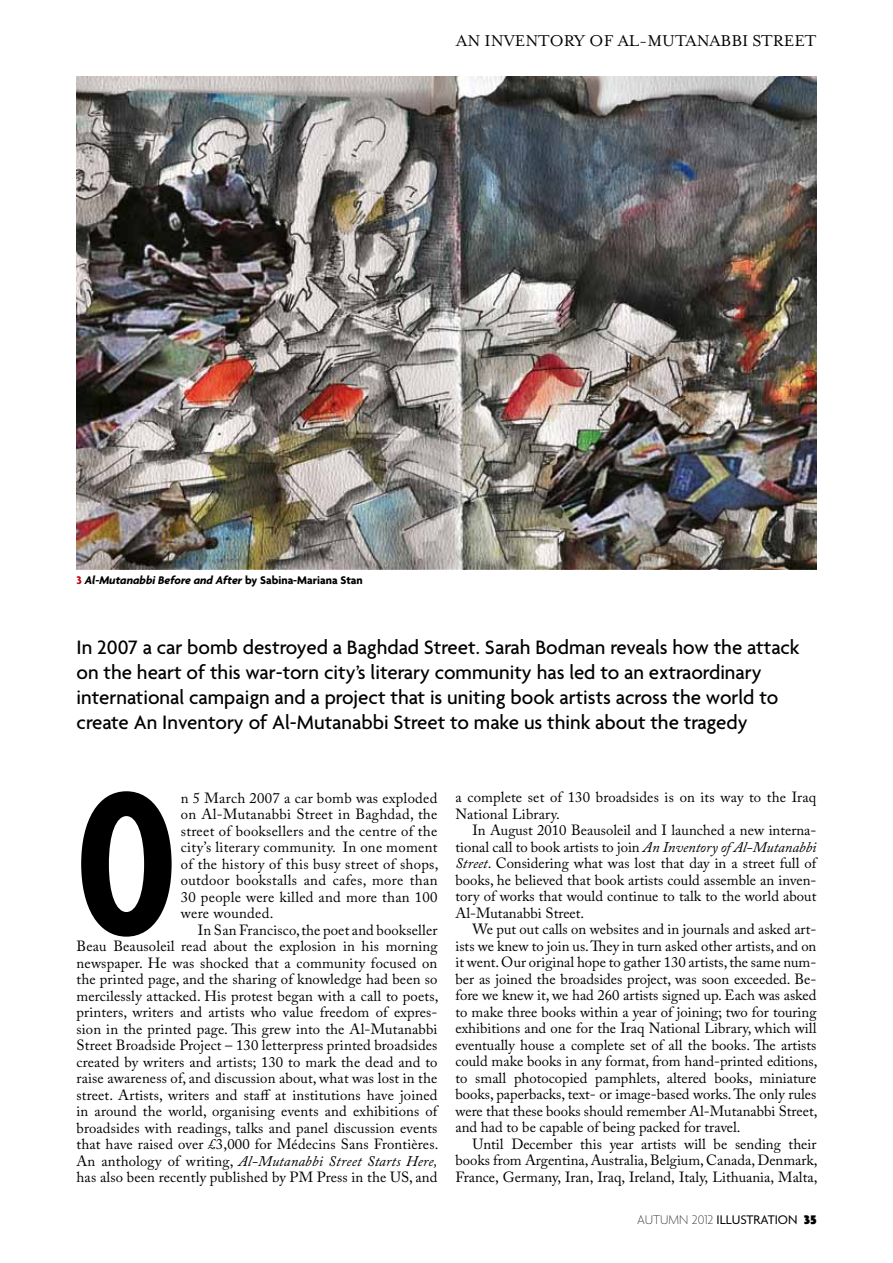
<style>
.page{position:relative;width:893px;height:1263px;background:#fff}
.page>*{position:absolute;margin:0;border:0;box-sizing:border-box;transform-origin:0 0}
.t1{font:700 extra-condensed 221.55px "Agenda";color:#000}
.t2{font:500 21px/25.2px "Agenda";color:#000}
.t3{font:18px "Mrs Eaves Roman";color:#000}
.t4{font:14.7px/16.5px "Adobe Caslon Pro";letter-spacing:.005em;color:#000;text-align:justify}
.t5{font:13.5px "Agenda";color:#000}
.t6{font:italic 700 12px "Agenda";color:#000}
.s1{font-style:normal;color:#c00514}
.s2{font-style:normal}
.s3{font-style:italic}
.s4{font-weight:100}
.s5{font-weight:900}
</style>
<div class="page">
<img style="left:77px;top:77px;width:739px;height:492px">
<p class="t3" style="left:456px;top:31px;width:362px">AN INVENTORY OF AL-MUTANABBI STREET</p>
<p class="t6" style="left:77px;top:573px;width:288px"><span class="s1">3</span> Al-Mutanabbi Before and After <span class="s2">by Sabina-Mariana Stan</span></p>
<p class="t2" style="left:77px;top:634px;width:725px">In 2007 a car bomb destroyed a Baghdad Street. Sarah Bodman reveals how the attack on the heart of this war-torn city’s literary community has led to an extraordinary international campaign and a project that is uniting book artists across the world to create An Inventory of Al-Mutanabbi Street to make us think about the tragedy</p>
<h1 class="t1" style="left:77px;top:738px;width:101px">O</h1>
<p class="t4" style="left:181px;top:789px;width:259px">n 5 March 2007 a car bomb was exploded on Al-Mutanabbi Street in Baghdad, the street of booksellers and the centre of the city’s literary community. In one moment of the history of this busy street of shops, outdoor bookstalls and cafes, more than 30 people were killed and more than 100 were wounded.</p>
<p class="t4" style="left:77px;top:921px;width:363px;text-indent:121px">In San Francisco, the poet and bookseller Beau Beausoleil read about the explosion in his morning newspaper. He was shocked that a community focused on the printed page, and the sharing of knowledge had been so mercilessly attacked. His protest began with a call to poets, printers, writers and artists who value freedom of expres&shy;sion in the printed page. This grew into the Al-Mutanabbi Street Broadside Project – 130 letterpress printed broadsides created by writers and artists; 130 to mark the dead and to raise awareness of, and discussion about, what was lost in the street. Artists, writers and staff at institutions have joined in around the world, organising events and exhibitions of broadsides with readings, talks and panel discussion events that have raised over £3,000 for Médecins Sans Frontières.<br>An anthology of writing, <span class="s3">Al-Mutanabbi Street Starts Here, </span>has also been recently published by PM Press in the US, and</p>
<p class="t4" style="left:455px;top:789px;width:362px">a complete set of 130 broadsides is on its way to the Iraq<br>National Library.</p>
<p class="t4" style="left:455px;top:822px;width:362px;text-indent:17px">In August 2010 Beausoleil and I launched a new interna&shy;tional call to book artists to join <span class="s3">An Inventory of Al-Mutanabbi Street</span>. Considering what was lost that day in a street full of books, he believed that book artists could assemble an inven&shy;tory of works that would continue to talk to the world about Al-Mutanabbi Street.</p>
<p class="t4" style="left:455px;top:921px;width:364px;text-indent:17px">We put out calls on websites and in journals and asked art&shy;ists we knew to join us. They in turn asked other artists, and on it went. Our original hope to gather 130 artists, the same num&shy;ber as joined the broadsides project, was soon exceeded. Be&shy;fore we knew it, we had 260 artists signed up. Each was asked to make three books within a year of joining; two for touring exhibitions and one for the Iraq National Library, which will eventually house a complete set of all the books. The artists could make books in any format, from hand-printed editions, to small photocopied pamphlets, altered books, miniature books, paperbacks, text- or image-based works. The only rules were that these books should remember Al-Mutanabbi Street, and had to be capable of being packed for travel.</p>
<p class="t4" style="left:455px;top:1135px;width:363px;text-indent:17px">Until December this year artists will be sending their books from Argentina, Australia, Belgium, Canada, Denmark, France, Germany, Iran, Iraq, Ireland, Italy, Lithuania, Malta,</p>
<p class="t5" style="left:637px;top:1211px;width:181px"><span class="s4">AUTUMN 2012</span> ILLUSTRATION <span class="s5">35</span></p>
</div>
